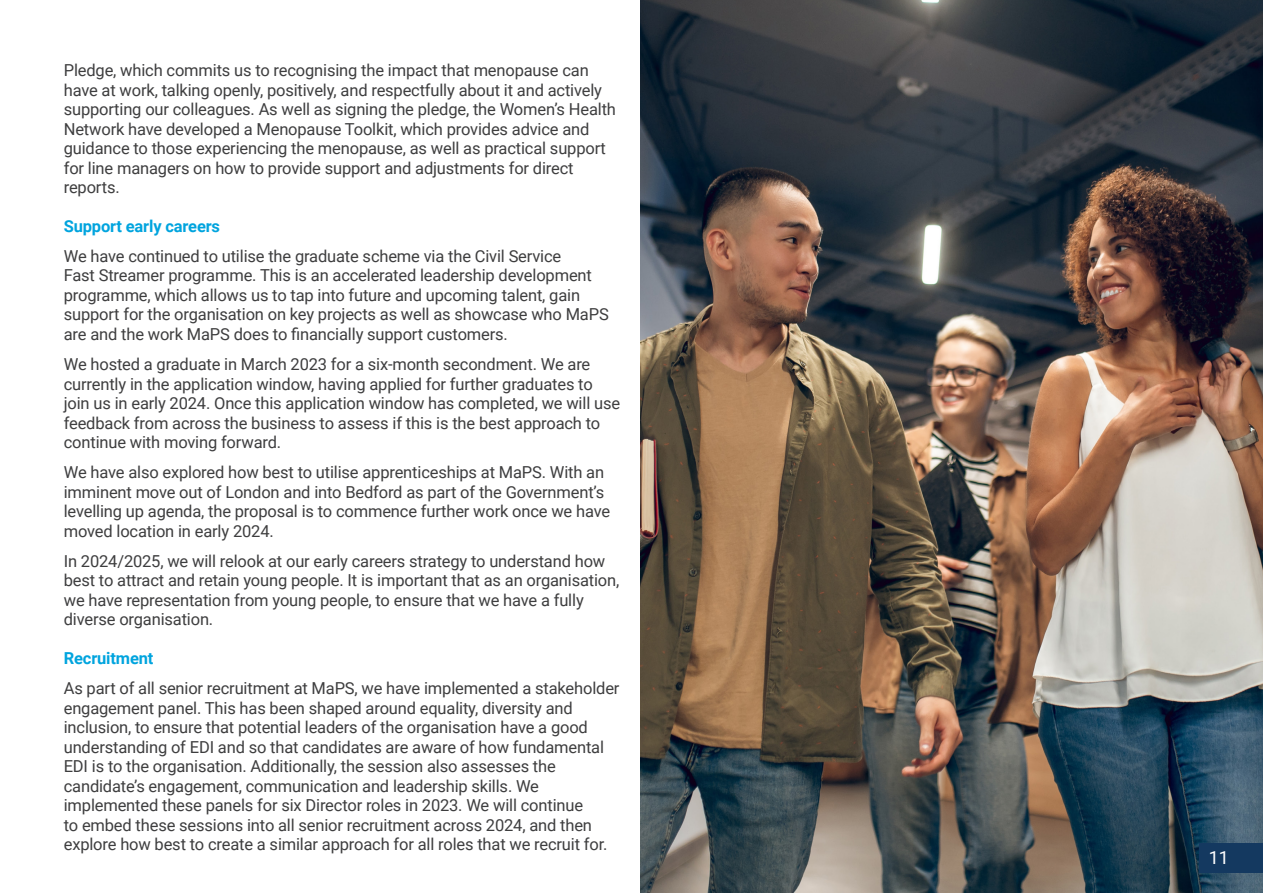
<style>
.page{position:relative;width:1263px;height:893px;background:#fff}
.page>*{position:absolute;margin:0;border:0;box-sizing:border-box;transform-origin:0 0}
.t1{font:18px "Roboto";color:#fff}
.Body_copy{font:16.5px/19.5px "Roboto";letter-spacing:-.01em;color:#3e3e3f}
.Heading_3{font:700 16.5px "Roboto";letter-spacing:-.01em;color:#00a4de}
</style>
<div class="page">
<img style="left:640px;top:0;width:623px;height:893px">
<div style="left:1200px;top:843px;width:63px;height:29px;background:#143960"></div>
<p class="Body_copy" style="left:64px;top:60px;width:554px">Pledge, which commits us to recognising the impact that menopause can have at work, talking openly, positively, and respectfully about it and actively supporting our colleagues. As well as signing the pledge, the Women’s Health Network have developed a Menopause Toolkit, which provides advice and guidance to those experiencing the menopause, as well as practical support for line managers on how to provide support and adjustments for direct reports.</p>
<p class="Heading_3" style="left:64px;top:214px;width:158px">Support early careers</p>
<p class="Body_copy" style="left:64px;top:246px;width:546px">We have continued to utilise the graduate scheme via the Civil Service<br>Fast Streamer programme. This is an accelerated leadership development programme, which allows us to tap into future and upcoming talent, gain support for the organisation on key projects as well as showcase who MaPS are and the work MaPS does to financially support customers.</p>
<p class="Body_copy" style="left:64px;top:354px;width:558px">We hosted a graduate in March 2023 for a six-month secondment. We are currently in the application window, having applied for further graduates to join us in early 2024. Once this application window has completed, we will use feedback from across the business to assess if this is the best approach to continue with moving forward.</p>
<p class="Body_copy" style="left:64px;top:462px;width:548px">We have also explored how best to utilise apprenticeships at MaPS. With an imminent move out of London and into Bedford as part of the Government’s levelling up agenda, the proposal is to commence further work once we have moved location in early 2024.</p>
<p class="Body_copy" style="left:64px;top:551px;width:557px">In 2024/2025, we will relook at our early careers strategy to understand how best to attract and retain young people. It is important that as an organisation, we have representation from young people, to ensure that we have a fully diverse organisation.</p>
<p class="Heading_3" style="left:64px;top:646px;width:91px">Recruitment</p>
<p class="Body_copy" style="left:64px;top:678px;width:557px">As part of all senior recruitment at MaPS, we have implemented a stakeholder engagement panel. This has been shaped around equality, diversity and inclusion, to ensure that potential leaders of the organisation have a good understanding of EDI and so that candidates are aware of how fundamental EDI is to the organisation. Additionally, the session also assesses the candidate’s engagement, communication and leadership skills. We implemented these panels for six Director roles in 2023. We will continue<br>to embed these sessions into all senior recruitment across 2024, and then explore how best to create a similar approach for all roles that we recruit for.</p>
<p class="t1" style="left:1209px;top:845px;width:22px">11</p>
</div>
